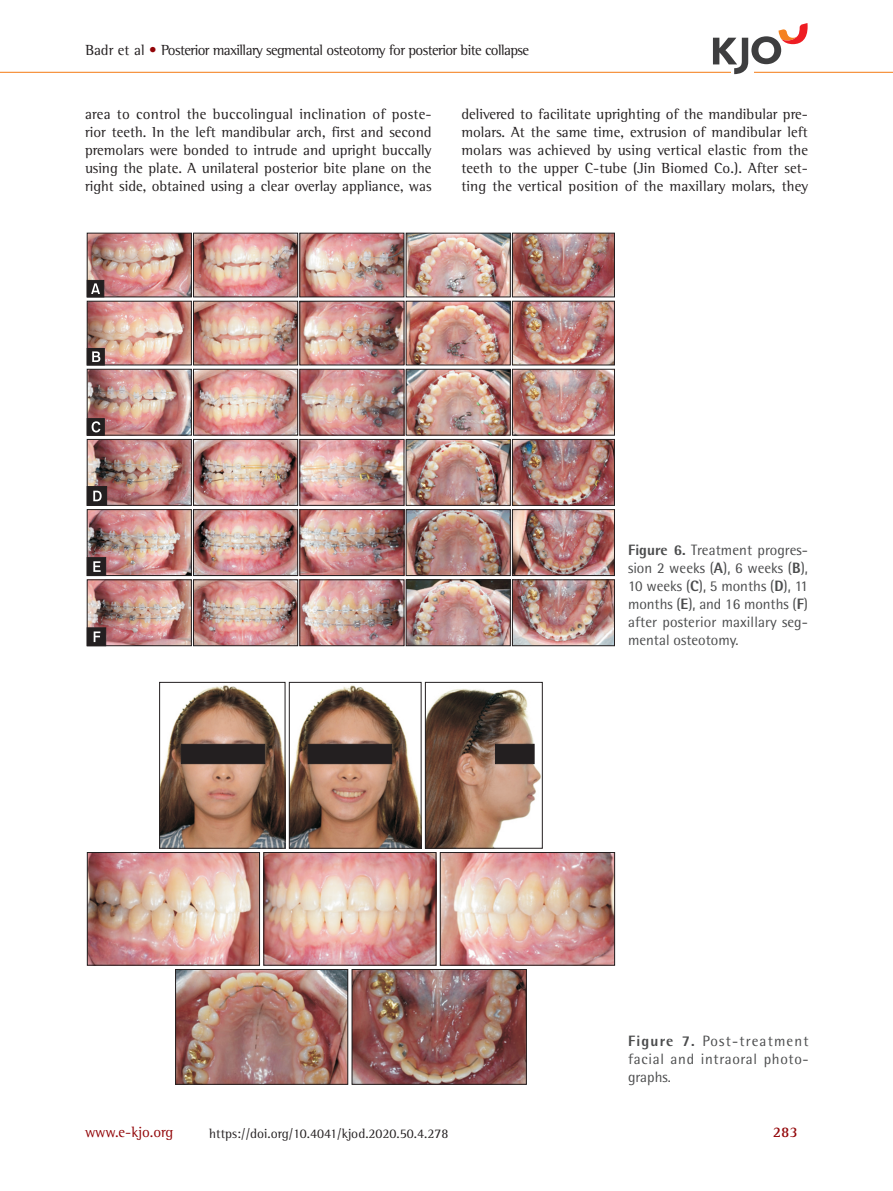
<style>
.page{position:relative;width:893px;height:1191px;background:#fff}
.page>*{position:absolute;margin:0;border:0;box-sizing:border-box;transform-origin:0 0}
.t1{font:15px/18px "Rotis Semi Serif Std";color:#231f20;text-align:justify}
.t2{font:15px/18px "Rotis Semi Sans Std";letter-spacing:.005em;color:#4b4c4d;text-align:justify}
.t3{font:15px "Rotis Semi Serif Std";letter-spacing:-.04em;color:#231f20}
.t4{font:15px "Rotis Semi Serif Std";color:#920407}
.t5{font:700 15px "Rotis Semi Serif Std";color:#920407}
.t6{font:13.5px "Rotis Semi Serif Std";color:#231f20}
.s1{color:#920407}
.s2{font-weight:800}
</style>
<div class="page">
<hr style="left:0;top:72px;width:893px;height:1px;background:#f58220">
<svg style="left:713px;top:23px;width:95px;height:51px"></svg>
<img style="left:87px;top:233px;width:528px;height:413px">
<div style="left:87px;top:280px;width:17px;height:17px;background:#231f20"></div>
<div style="left:87px;top:348px;width:17px;height:17px;background:#231f20"></div>
<div style="left:87px;top:418px;width:17px;height:17px;background:#231f20;border:1px solid #231f20"></div>
<div style="left:87px;top:486px;width:20px;height:19px;background:#231f20"></div>
<div style="left:87px;top:557px;width:19px;height:18px;background:#231f20;border:1px solid #231f20"></div>
<div style="left:87px;top:627px;width:19px;height:19px;background:#231f20;border:1px solid #231f20"></div>
<svg style="left:91px;top:283px;width:9px;height:11px"></svg>
<svg style="left:92px;top:351px;width:8px;height:11px"></svg>
<svg style="left:92px;top:421px;width:8px;height:11px"></svg>
<svg style="left:93px;top:490px;width:9px;height:11px"></svg>
<svg style="left:93px;top:561px;width:8px;height:11px"></svg>
<svg style="left:94px;top:631px;width:6px;height:11px"></svg>
<img style="left:87px;top:682px;width:528px;height:402px">
<div style="left:181px;top:744px;width:84px;height:20px;background:#231f20"></div>
<div style="left:308px;top:744px;width:84px;height:20px;background:#231f20"></div>
<div style="left:495px;top:744px;width:39px;height:20px;background:#231f20"></div>
<p class="t3" style="left:85px;top:41px;width:445px">Badr et al <span class="s1">•</span> Posterior maxillary segmental osteotomy for posterior bite collapse</p>
<p class="t1" style="left:85px;top:105px;width:348px">area to control the buccolingual inclination of poste&shy;rior teeth. In the left mandibular arch, first and second premolars were bonded to intrude and upright buccally using the plate. A unilateral posterior bite plane on the right side, obtained using a clear overlay appliance, was</p>
<p class="t1" style="left:461px;top:105px;width:348px">delivered to facilitate uprighting of the mandibular pre&shy;molars. At the same time, extrusion of mandibular left molars was achieved by using vertical elastic from the teeth to the upper C-tube (Jin Biomed Co.). After set&shy;ting the vertical position of the maxillary molars, they</p>
<p class="t2" style="left:628px;top:540px;width:181px"><span class="s2">Figure 6.</span> Treatment progres&shy;sion 2 weeks (<span class="s2">A</span>), 6 weeks (<span class="s2">B</span>), 10 weeks (<span class="s2">C</span>), 5 months (<span class="s2">D</span>), 11 months (<span class="s2">E</span>), and 16 months (<span class="s2">F</span>) after posterior maxillary seg&shy;mental osteotomy.</p>
<p class="t2" style="left:628px;top:1032px;width:182px"><span class="s2">Figure 7.</span> Post-treatment facial and intraoral photo&shy;graphs.</p>
<p class="t4" style="left:85px;top:1122px;width:90px">www.e-kjo.org</p>
<p class="t6" style="left:209px;top:1125px;width:241px">https://doi.org/10.4041/kjod.2020.50.4.278</p>
<p class="t5" style="left:773px;top:1122px;width:27px">283</p>
</div>
